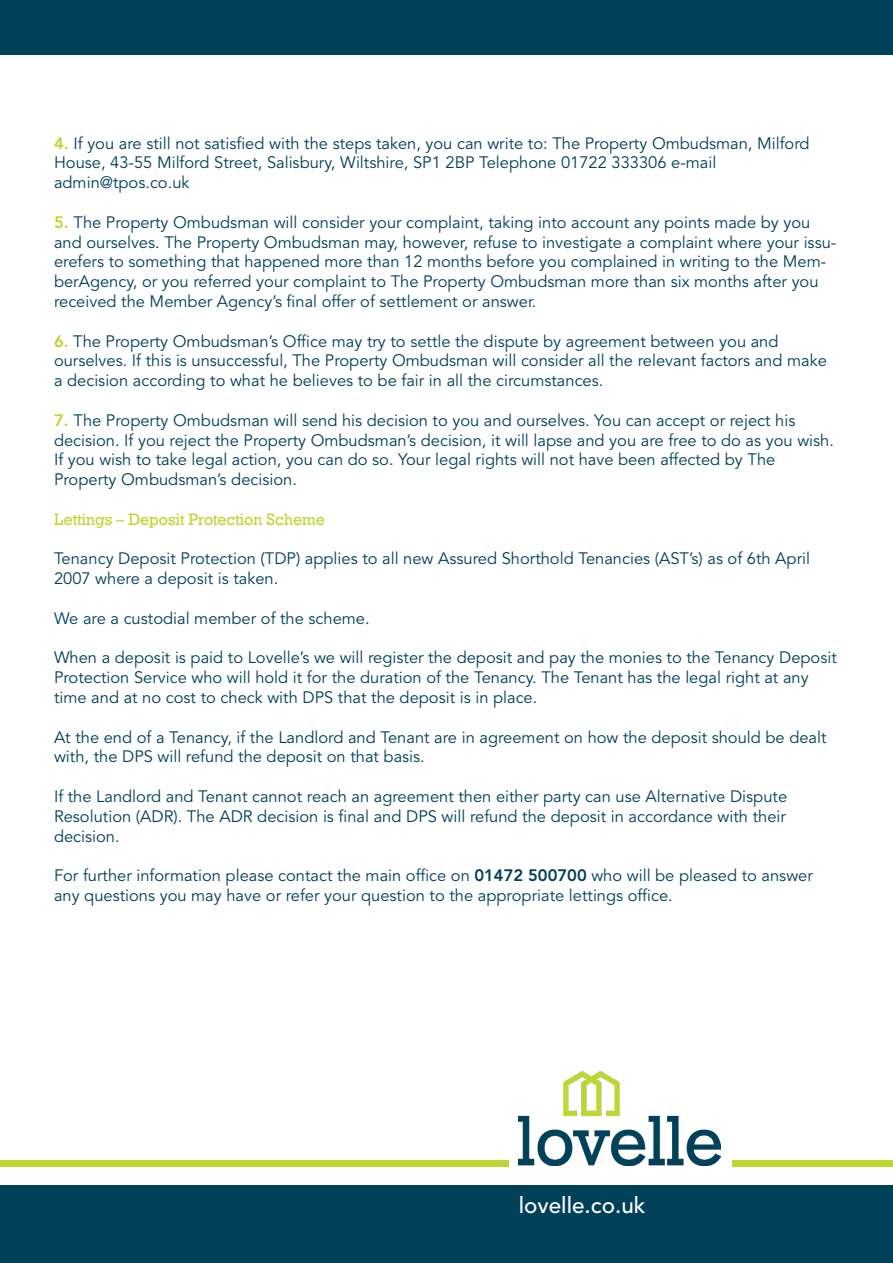
<style>
.page{position:relative;width:893px;height:1263px;background:#fff}
.page>*{position:absolute;margin:0;border:0;box-sizing:border-box;transform-origin:0 0}
.t1{font:500 22.5px "Avenir LT Std";color:#fff}
.t2{font:16.5px/19.8px "Avenir LT Std";color:#004058}
.t3{font:16.5px "Geo Slb 712 Md BT";color:#bed630}
.s1{font-weight:800;color:#bed630}
.s2{font-weight:800}
</style>
<div class="page">
<div style="left:0;top:0;width:893px;height:54px;background:#004058"></div>
<div style="left:0;top:1186px;width:893px;height:77px;background:#004058"></div>
<img style="left:519px;top:1071px;width:201px;height:94px">
<div style="left:732px;top:1160px;width:161px;height:6px;background:#bed630"></div>
<div style="left:0;top:1160px;width:509px;height:6px;background:#bed630"></div>
<p class="t2" style="left:54px;top:133px;width:757px"><span class="s1">4.</span> If you are still not satisfied with the steps taken, you can write to: The Property Ombudsman, Milford</p>
<p class="t2" style="left:54px;top:153px;width:664px">House, 43-55 Milford Street, Salisbury, Wiltshire, SP1 2BP Telephone 01722 333306 e-mail</p>
<p class="t2" style="left:54px;top:173px;width:137px">admin@tpos.co.uk</p>
<p class="t2" style="left:54px;top:213px;width:758px"><span class="s1">5.</span> The Property Ombudsman will consider your complaint, taking into account any points made by you</p>
<p class="t2" style="left:54px;top:232px;width:784px">and ourselves. The Property Ombudsman may, however, refuse to investigate a complaint where your issu&shy;erefers to something that happened more than 12 months before you complained in writing to the Mem&shy;berAgency, or you referred your complaint to The Property Ombudsman more than six months after you</p>
<p class="t2" style="left:54px;top:292px;width:484px">received the Member Agency’s final offer of settlement or answer.</p>
<p class="t2" style="left:54px;top:331px;width:726px"><span class="s1">6.</span> The Property Ombudsman’s Office may try to settle the dispute by agreement between you and</p>
<p class="t2" style="left:54px;top:351px;width:774px">ourselves. If this is unsuccessful, The Property Ombudsman will consider all the relevant factors and make a decision according to what he believes to be fair in all the circumstances.</p>
<p class="t2" style="left:54px;top:411px;width:743px"><span class="s1">7.</span> The Property Ombudsman will send his decision to you and ourselves. You can accept or reject his</p>
<p class="t2" style="left:54px;top:430px;width:781px">decision. If you reject the Property Ombudsman’s decision, it will lapse and you are free to do as you wish.</p>
<p class="t2" style="left:54px;top:450px;width:723px">If you wish to take legal action, you can do so. Your legal rights will not have been affected by The</p>
<p class="t2" style="left:54px;top:470px;width:244px">Property Ombudsman’s decision.</p>
<p class="t3" style="left:54px;top:508px;width:272px">Lettings – Deposit Protection Scheme</p>
<p class="t2" style="left:54px;top:549px;width:758px">Tenancy Deposit Protection (TDP) applies to all new Assured Shorthold Tenancies (AST’s) as of 6th April</p>
<p class="t2" style="left:54px;top:569px;width:226px">2007 where a deposit is taken.</p>
<p class="t2" style="left:54px;top:609px;width:317px">We are a custodial member of the scheme.</p>
<p class="t2" style="left:54px;top:648px;width:784px">When a deposit is paid to Lovelle’s we will register the deposit and pay the monies to the Tenancy Deposit</p>
<p class="t2" style="left:54px;top:668px;width:756px">Protection Service who will hold it for the duration of the Tenancy. The Tenant has the legal right at any</p>
<p class="t2" style="left:54px;top:688px;width:485px">time and at no cost to check with DPS that the deposit is in place.</p>
<p class="t2" style="left:54px;top:727px;width:774px">At the end of a Tenancy, if the Landlord and Tenant are in agreement on how the deposit should be dealt</p>
<p class="t2" style="left:54px;top:747px;width:372px">with, the DPS will refund the deposit on that basis.</p>
<p class="t2" style="left:54px;top:787px;width:735px">If the Landlord and Tenant cannot reach an agreement then either party can use Alternative Dispute</p>
<p class="t2" style="left:54px;top:807px;width:733px">Resolution (ADR). The ADR decision is final and DPS will refund the deposit in accordance with their</p>
<p class="t2" style="left:54px;top:826px;width:67px">decision.</p>
<p class="t2" style="left:54px;top:866px;width:760px">For further information please contact the main office on <span class="s2">01472 500700</span> who will be pleased to answer</p>
<p class="t2" style="left:54px;top:886px;width:620px">any questions you may have or refer your question to the appropriate lettings office.</p>
<p class="t1" style="left:519px;top:1192px;width:128px">lovelle.co.uk</p>
</div>
